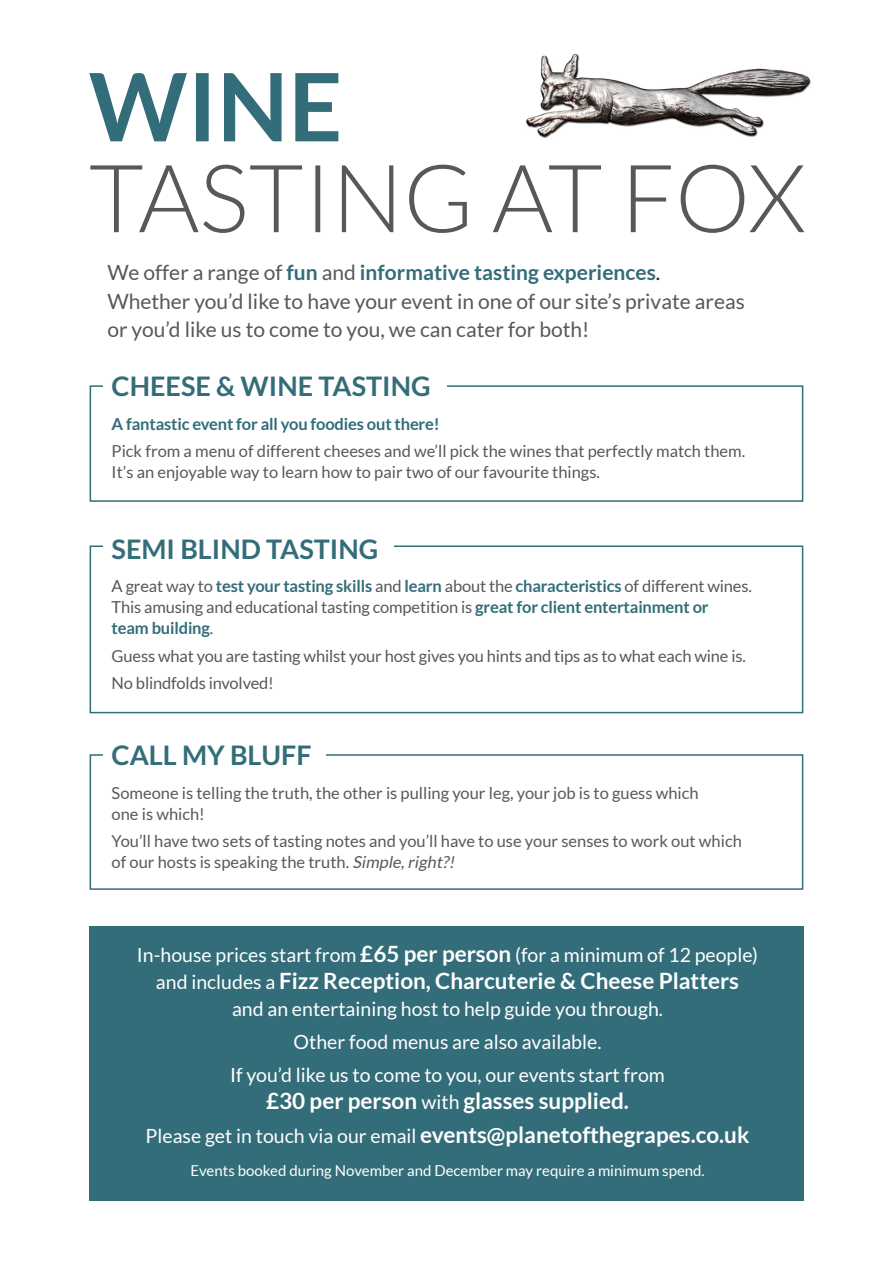
<style>
.page{position:relative;width:893px;height:1263px;background:#fff}
.page>*{position:absolute;margin:0;border:0;box-sizing:border-box;transform-origin:0 0}
.t1{font:700 27px "Lato";color:#336d79}
.t2{font:700 22.5px "Lato";color:#fff}
.t3{font:21px/28.5px "Lato";color:#57585a}
.t4{font:19.5px "Lato";color:#fff}
.t5{font:16.5px/21px "Lato";color:#57585a}
.t6{font:700 16.5px "Lato";letter-spacing:-.01em;color:#336d79}
.t7{font:15px "Lato";color:#fff}
.s1{font-weight:700;color:#336d79}
.s2{color:#231f20}
.s3{font-style:italic}
.s4{font-weight:700;font-size:22.5px}
.s5{font-weight:400;font-size:19.5px}
</style>
<div class="page">
<div style="left:90px;top:754px;width:713px;height:136px;border:2px solid #336d79"></div>
<div style="left:103px;top:741px;width:222px;height:26px;background:#fff"></div>
<div style="left:90px;top:545px;width:713px;height:168px;border:2px solid #336d79"></div>
<div style="left:103px;top:534px;width:291px;height:25px;background:#fff"></div>
<div style="left:90px;top:385px;width:713px;height:117px;border:2px solid #336d79"></div>
<div style="left:103px;top:373px;width:343px;height:25px;background:#fff"></div>
<div style="left:89px;top:926px;width:714px;height:274px;background:#336d79"></div>
<img style="left:526px;top:54px;width:285px;height:84px">
<svg style="left:90px;top:165px;width:714px;height:68px"></svg>
<svg style="left:89px;top:73px;width:249px;height:68px"></svg>
<p class="t3" style="left:107px;top:258px;width:639px">We offer a range of <span class="s1">fun</span> and <span class="s1">informative tasting experiences</span><span class="s2">.<br></span>Whether you’d like to have your event in one of our site’s private areas or you’d like us to come to you, we can cater for both!</p>
<p class="t1" style="left:112px;top:371px;width:321px">CHEESE &amp; WINE TASTING</p>
<p class="t6" style="left:112px;top:414px;width:330px">A fantastic event for all you foodies out there!</p>
<p class="t5" style="left:112px;top:441px;width:635px">Pick from a menu of different cheeses and we’ll pick the wines that perfectly match them.<br>It’s an enjoyable way to learn how to pair two of our favourite things.</p>
<p class="t1" style="left:112px;top:533px;width:268px">SEMI BLIND TASTING</p>
<p class="t5" style="left:112px;top:576px;width:642px">A great way to <span class="s1">test your tasting skills</span> and <span class="s1">learn</span> about the <span class="s1">characteristics</span> of different wines.<br>This amusing and educational tasting competition is <span class="s1">great for client entertainment or<br>team building</span>.</p>
<p class="t5" style="left:112px;top:645px;width:636px">Guess what you are tasting whilst your host gives you hints and tips as to what each wine is.</p>
<p class="t5" style="left:112px;top:673px;width:164px">No blindfolds involved!</p>
<p class="t1" style="left:112px;top:740px;width:201px">CALL MY BLUFF</p>
<p class="t5" style="left:112px;top:782px;width:589px">Someone is telling the truth, the other is pulling your leg, your job is to guess which one is which!</p>
<p class="t5" style="left:112px;top:831px;width:632px">You’ll have two sets of tasting notes and you’ll have to use your senses to work out which of our hosts is speaking the truth. <span class="s3">Simple,right?!</span></p>
<p class="t4" style="left:137px;top:944px;width:623px">In-house prices start from <span class="s4">£65 per person</span> (for a minimum of 12 people)</p>
<p class="t2" style="left:156px;top:968px;width:585px"><span class="s5">and includes a</span> Fizz Reception, Charcuterie &amp; Cheese Platters</p>
<p class="t4" style="left:232px;top:998px;width:432px">and an entertaining host to help guide you through.</p>
<p class="t4" style="left:294px;top:1031px;width:309px">Other food menus are also available.</p>
<p class="t4" style="left:230px;top:1064px;width:436px">If you’d like us to come to you, our events start from</p>
<p class="t2" style="left:266px;top:1088px;width:364px">£30 per person <span class="s5">with</span> glasses supplied.</p>
<p class="t2" style="left:146px;top:1122px;width:605px"><span class="s5">Please get in touch via our email</span> events@planetofthegrapes.co.uk</p>
<p class="t7" style="left:190px;top:1162px;width:516px">Events booked during November and December may require a minimum spend.</p>
</div>
